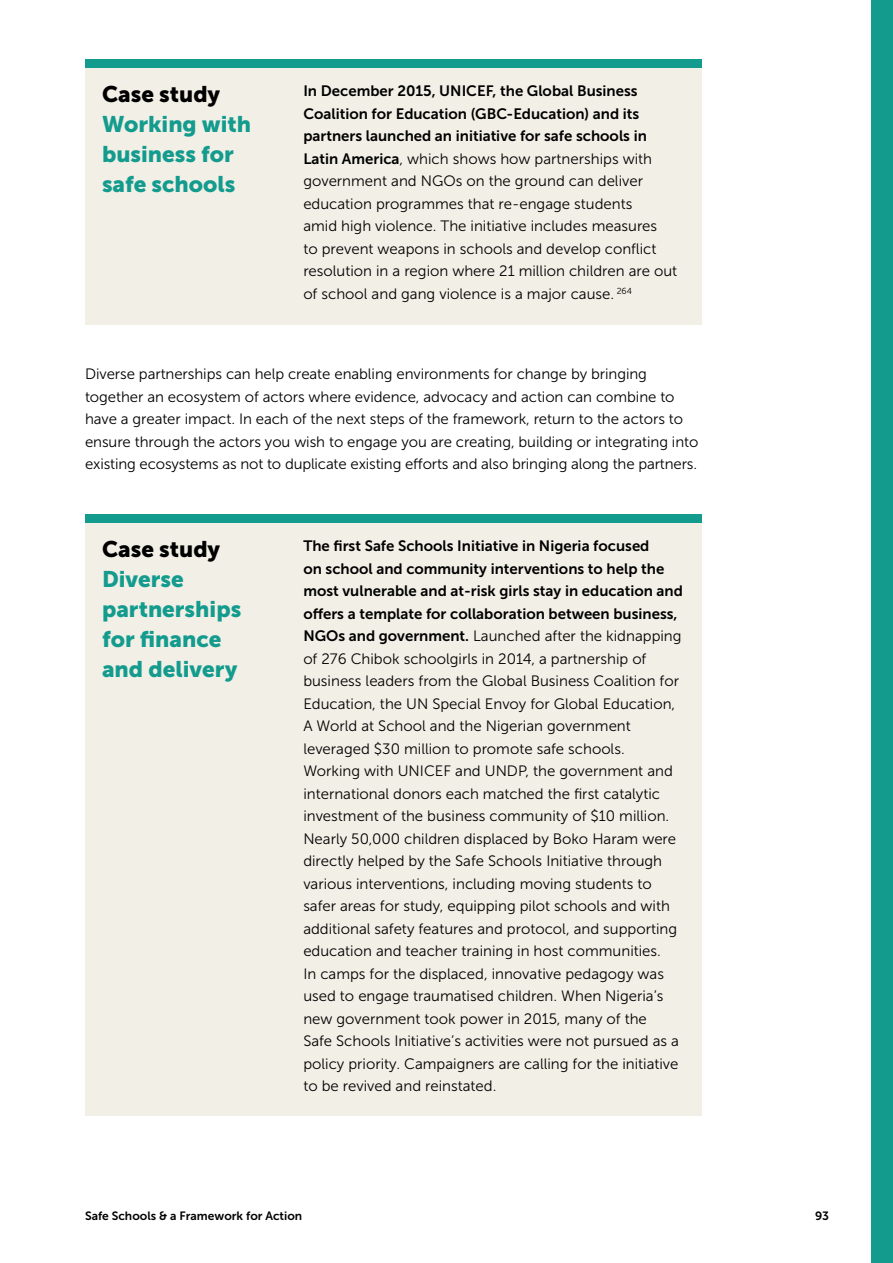
<style>
.page{position:relative;width:893px;height:1263px;background:#fff}
.page>*{position:absolute;margin:0;border:0;box-sizing:border-box;transform-origin:0 0}
.t1{font:22.5px/30px "Museo Sans 900";color:#139b8e}
.t2{font:22.5px "Museo Sans 900";color:#000}
.t3{font:15px/22.5px "Museo Sans 300";color:#000}
.t4{font:15px/22.5px "Museo Sans 700";color:#000}
.t5{font:12px "Museo Sans 700";color:#000}
.s1{font-family:"Museo Sans 700"}
</style>
<div class="page">
<div style="left:872px;top:0;width:21px;height:1263px;background:#139b8e"></div>
<div style="left:85px;top:60px;width:617px;height:265px;background:#f1efe6"></div>
<div style="left:85px;top:60px;width:617px;height:8px;background:#139b8e"></div>
<div style="left:85px;top:514px;width:617px;height:602px;background:#f1efe6"></div>
<div style="left:85px;top:514px;width:617px;height:9px;background:#139b8e"></div>
<h1 class="t2" style="left:102px;top:81px;width:119px">Case study</h1>
<h1 class="t1" style="left:102px;top:109px;width:151px">Working with business for safe schools</h1>
<p class="t4" style="left:303px;top:80px;width:345px">In December 2015, UNICEF, the Global Business<br>Coalition for Education (GBC-Education) and its partners launched an initiative for safe schools in</p>
<p class="t3" style="left:303px;top:147px;width:375px"><span class="s1">Latin America</span>, which shows how partnerships with government and NGOs on the ground can deliver education programmes that re-engage students<br>amid high violence. The initiative includes measures<br>to prevent weapons in schools and develop conflict resolution in a region where 21 million children are out of school and gang violence is a major cause. <sup>264</sup></p>
<p class="t3" style="left:85px;top:363px;width:615px">Diverse partnerships can help create enabling environments for change by bringing together an ecosystem of actors where evidence, advocacy and action can combine to have a greater impact. In each of the next steps of the framework, return to the actors to ensure through the actors you wish to engage you are creating, building or integrating into existing ecosystems as not to duplicate existing efforts and also bringing along the partners.</p>
<h1 class="t2" style="left:102px;top:536px;width:119px">Case study</h1>
<h1 class="t1" style="left:102px;top:564px;width:141px">Diverse partnerships for finance and delivery</h1>
<p class="t4" style="left:303px;top:535px;width:381px">The first Safe Schools Initiative in Nigeria focused<br>on school and community interventions to help the most vulnerable and at-risk girls stay in education and offers a template for collaboration between business,</p>
<p class="t3" style="left:303px;top:625px;width:380px"><span class="s1">NGOs and government.</span> Launched after the kidnapping of 276 Chibok schoolgirls in 2014, a partnership of business leaders from the Global Business Coalition for Education, the UN Special Envoy for Global Education, A World at School and the Nigerian government leveraged $30 million to promote safe schools.<br>Working with UNICEF and UNDP, the government and international donors each matched the first catalytic investment of the business community of $10 million.<br>Nearly 50,000 children displaced by Boko Haram were directly helped by the Safe Schools Initiative through various interventions, including moving students to safer areas for study, equipping pilot schools and with additional safety features and protocol, and supporting education and teacher training in host communities.<br>In camps for the displaced, innovative pedagogy was used to engage traumatised children. When Nigeria’s new government took power in 2015, many of the<br>Safe Schools Initiative’s activities were not pursued as a policy priority. Campaigners are calling for the initiative to be revived and reinstated.</p>
<p class="t5" style="left:85px;top:1209px;width:219px">Safe Schools &amp; a Framework for Action</p>
<p class="t5" style="left:815px;top:1209px;width:16px">93</p>
</div>
